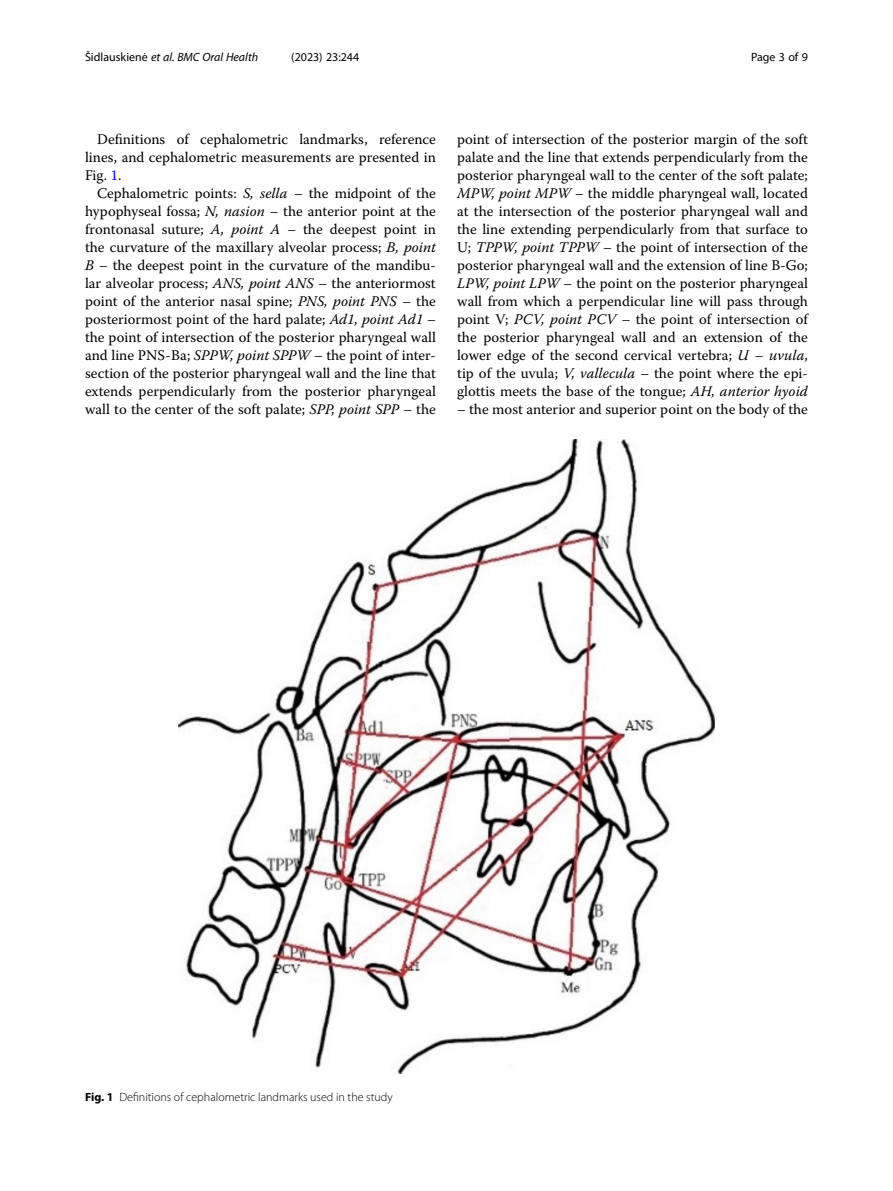
<style>
.page{position:relative;width:893px;height:1191px;background:#fff}
.page>*{position:absolute;margin:0;border:0;box-sizing:border-box;transform-origin:0 0}
.Body_Text_Indent{font:14.7px/18px "Warnock Pro";color:#000;text-align:justify}
.Figure_Caption{font:300 12px "Myriad Pro";color:#000}
.t1{font:italic 12px "Myriad Pro";color:#000}
.t2{font:12px "Myriad Pro";color:#000}
.s1{font-style:normal}
.s2{color:#00f}
.s3{font-style:italic}
.s4{font-weight:700}
</style>
<div class="page">
<img style="left:178px;top:440px;width:536px;height:634px">
<p class="t1" style="left:85px;top:50px;width:175px"><span class="s1">Šidlauskienė</span> et al. BMC Oral Health</p>
<p class="t2" style="left:291px;top:50px;width:70px">(2023) 23:244</p>
<p class="t2" style="left:751px;top:50px;width:58px">Page 3 of 9</p>
<p class="Body_Text_Indent" style="left:85px;top:130px;width:352px;text-indent:12px">Definitions of cephalometric landmarks, reference lines, and cephalometric measurements are presented in Fig. <span class="s2">1</span>.</p>
<p class="Body_Text_Indent" style="left:85px;top:184px;width:352px;text-indent:12px">Cephalometric points: <span class="s3">S, sella –</span> the midpoint of the hypophyseal fossa; <span class="s3">N, nasion –</span> the anterior point at the frontonasal suture; <span class="s3">A, point A –</span> the deepest point in the curvature of the maxillary alveolar process; <span class="s3">B, point B –</span> the deepest point in the curvature of the mandibu&shy;lar alveolar process; <span class="s3">ANS, point ANS –</span> the anteriormost point of the anterior nasal spine; <span class="s3">PNS, point PNS –</span> the posteriormost point of the hard palate; <span class="s3">Ad1, point Ad1 – </span>the point of intersection of the posterior pharyngeal wall and line PNS-Ba; <span class="s3">SPPW, point SPPW –</span> the point of inter&shy;section of the posterior pharyngeal wall and the line that extends perpendicularly from the posterior pharyngeal wall to the center of the soft palate; <span class="s3">SPP, point SPP –</span> the</p>
<p class="Body_Text_Indent" style="left:457px;top:130px;width:352px">point of intersection of the posterior margin of the soft palate and the line that extends perpendicularly from the posterior pharyngeal wall to the center of the soft palate; <span class="s3">MPW, point MPW –</span> the middle pharyngeal wall, located at the intersection of the posterior pharyngeal wall and the line extending perpendicularly from that surface to U; <span class="s3">TPPW, point TPPW –</span> the point of intersection of the posterior pharyngeal wall and the extension of line B-Go; <span class="s3">LPW, point LPW</span> – the point on the posterior pharyngeal wall from which a perpendicular line will pass through point V; <span class="s3">PCV, point PCV –</span> the point of intersection of the posterior pharyngeal wall and an extension of the lower edge of the second cervical vertebra; <span class="s3">U – uvula</span>, tip of the uvula; <span class="s3">V, vallecula –</span> the point where the epi&shy;glottis meets the base of the tongue; <span class="s3">AH, anterior hyoid</span></p>
<p class="Body_Text_Indent" style="left:457px;top:400px;width:352px"><span class="s3">–</span> the most anterior and superior point on the body of the</p>
<p class="Figure_Caption" style="left:85px;top:1090px;width:309px"><span class="s4">Fig. 1</span> Definitions of cephalometric landmarks used in the study</p>
</div>
